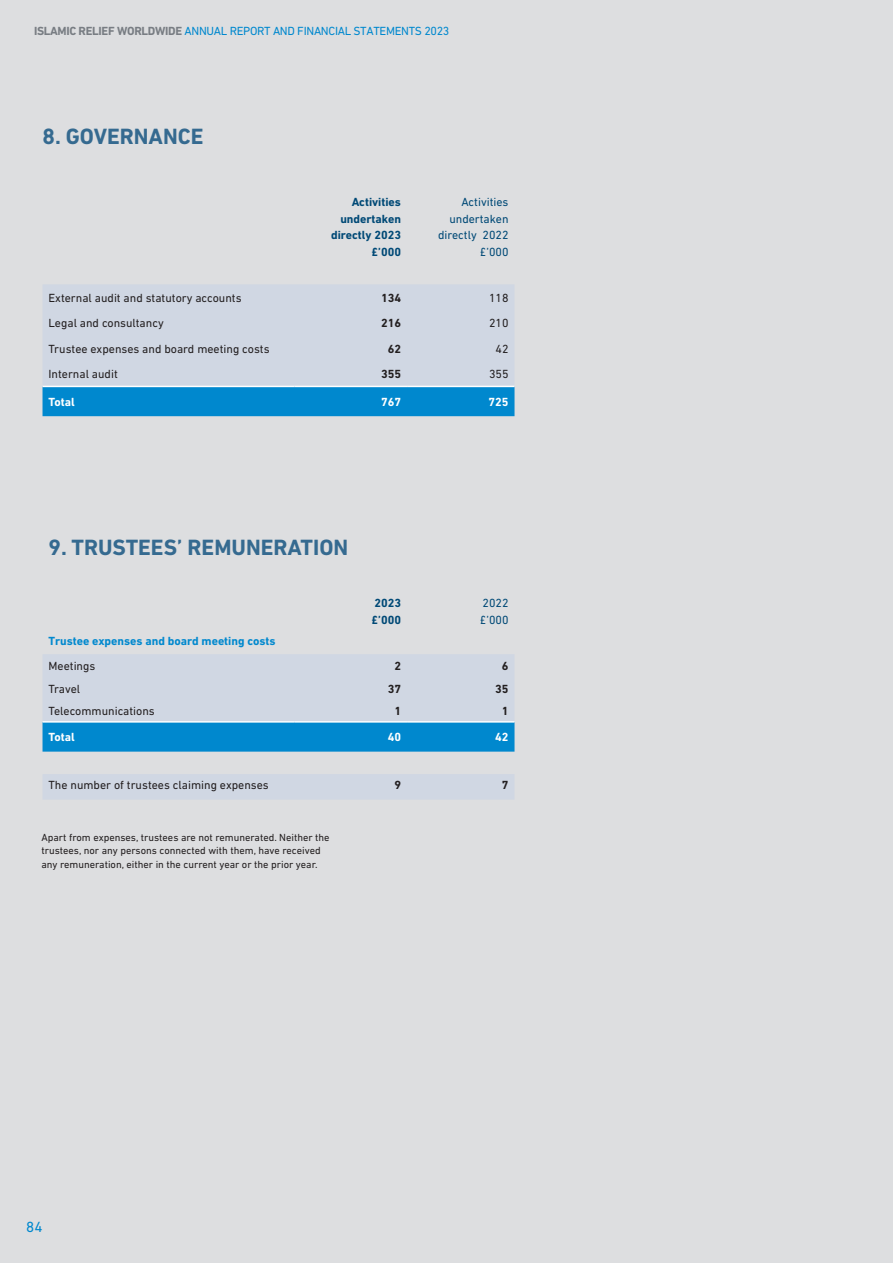
<style>
.page{position:relative;width:893px;height:1263px;background:#dddee0}
.page>*{position:absolute;margin:0;border:0;box-sizing:border-box;transform-origin:0 0}
.heading_1{font:700 22.5px "DIN Next LT Pro";color:#356a90}
.t1{font:15px "DIN Next LT Pro";color:#0088ce}
.t2{font:12px "DIN Next LT Pro";color:#231f20}
.heading_1-2{font:12px "DIN Next LT Pro";letter-spacing:-.025em;color:#0088ce}
.t3{font:700 12px/16.5px "DIN Next LT Pro";color:#004976;text-align:right}
.t4{font:12px/16.5px "DIN Next LT Pro";color:#004976;text-align:right}
.t5{font:700 12px "DIN Next LT Pro";color:#0088ce}
.t6{font:700 12px "DIN Next LT Pro";color:#231f20}
.t7{font:700 12px "DIN Next LT Pro";color:#fff}
.t8{font:10.5px/13.8px "DIN Next LT Pro";color:#231f20}
.s1{font-weight:700;color:#787d83}
</style>
<div class="page">
<svg style="left:43px;top:285px;width:471px;height:514px"></svg>
<div style="left:43px;top:387px;width:471px;height:29px;background:#0088ce"></div>
<div style="left:43px;top:723px;width:471px;height:29px;background:#0088ce"></div>
<hr style="left:43px;top:386px;width:252px;height:1px;background:#fff">
<hr style="left:295px;top:386px;width:112px;height:1px;background:#fff">
<hr style="left:407px;top:386px;width:107px;height:1px;background:#fff">
<hr style="left:43px;top:721px;width:252px;height:2px;background:#fff">
<hr style="left:295px;top:721px;width:112px;height:2px;background:#fff">
<hr style="left:407px;top:721px;width:107px;height:2px;background:#fff">
<p class="heading_1-2" style="left:34px;top:24px;width:417px"><span class="s1">ISLAMIC RELIEF WORLDWIDE</span> ANNUAL REPORT AND FINANCIAL STATEMENTS 2023</p>
<p class="heading_1" style="left:43px;top:124px;width:162px">8. GOVERNANCE</p>
<p class="t3" style="left:331px;top:194px;width:71px">Activities undertaken directly 2023</p>
<p class="t3" style="left:372px;top:243px;width:31px">£’000</p>
<p class="t4" style="left:438px;top:194px;width:72px">Activities undertaken directly 2022</p>
<p class="t4" style="left:480px;top:243px;width:30px">£’000</p>
<p class="t2" style="left:49px;top:291px;width:195px">External audit and statutory accounts</p>
<p class="t6" style="left:381px;top:290px;width:22px">134</p>
<p class="t2" style="left:489px;top:291px;width:21px">118</p>
<p class="t2" style="left:49px;top:316px;width:117px">Legal and consultancy</p>
<p class="t6" style="left:381px;top:316px;width:22px">216</p>
<p class="t2" style="left:489px;top:316px;width:21px">210</p>
<p class="t2" style="left:49px;top:342px;width:223px">Trustee expenses and board meeting costs</p>
<p class="t6" style="left:388px;top:342px;width:15px">62</p>
<p class="t2" style="left:495px;top:342px;width:15px">42</p>
<p class="t2" style="left:49px;top:367px;width:71px">Internal audit</p>
<p class="t6" style="left:381px;top:367px;width:22px">355</p>
<p class="t2" style="left:489px;top:367px;width:21px">355</p>
<p class="t7" style="left:49px;top:395px;width:28px">Total</p>
<p class="t7" style="left:381px;top:395px;width:22px">767</p>
<p class="t7" style="left:488px;top:395px;width:22px">725</p>
<p class="heading_1" style="left:49px;top:534px;width:301px">9. TRUSTEES’ REMUNERATION</p>
<p class="t3" style="left:372px;top:595px;width:31px;text-align:left">2023 £’000</p>
<p class="t4" style="left:480px;top:595px;width:30px;text-align:left">2022 £’000</p>
<p class="t5" style="left:49px;top:633px;width:228px">Trustee expenses and board meeting costs</p>
<p class="t2" style="left:49px;top:659px;width:48px">Meetings</p>
<p class="t6" style="left:394px;top:659px;width:8px">2</p>
<p class="t6" style="left:502px;top:659px;width:8px">6</p>
<p class="t2" style="left:49px;top:682px;width:33px">Travel</p>
<p class="t6" style="left:388px;top:681px;width:15px">37</p>
<p class="t6" style="left:495px;top:681px;width:15px">35</p>
<p class="t2" style="left:49px;top:704px;width:108px">Telecommunications</p>
<p class="t6" style="left:394px;top:704px;width:8px">1</p>
<p class="t6" style="left:502px;top:704px;width:8px">1</p>
<p class="t7" style="left:49px;top:730px;width:28px">Total</p>
<p class="t7" style="left:388px;top:730px;width:15px">40</p>
<p class="t7" style="left:495px;top:730px;width:15px">42</p>
<p class="t2" style="left:49px;top:778px;width:222px">The number of trustees claiming expenses</p>
<p class="t6" style="left:394px;top:778px;width:8px">9</p>
<p class="t6" style="left:502px;top:778px;width:8px">7</p>
<p class="t8" style="left:41px;top:830px;width:290px">Apart from expenses, trustees are not remunerated. Neither the trustees, nor any persons connected with them, have received any remuneration, either in the current year or the prior year.</p>
<p class="t1" style="left:26px;top:1218px;width:18px">84</p>
</div>
